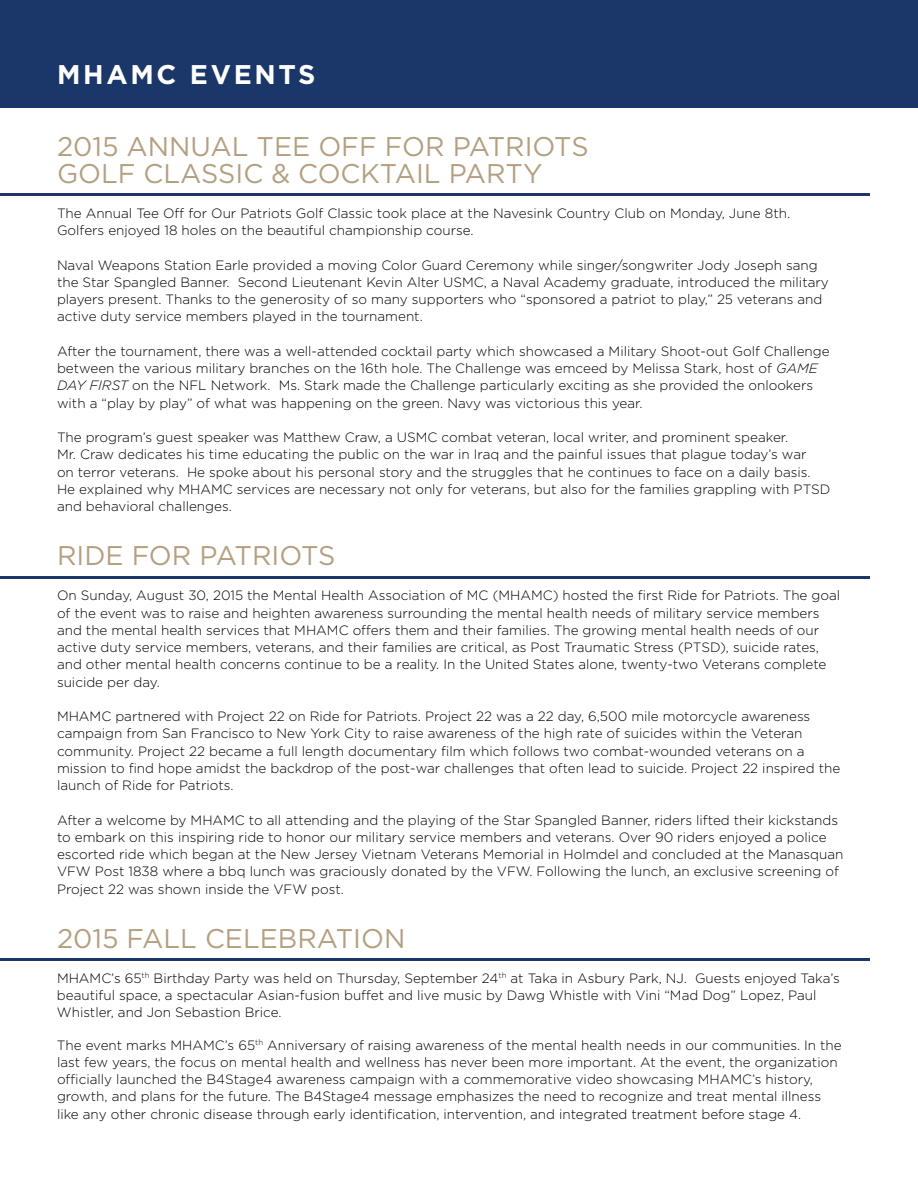
<style>
.page{position:relative;width:918px;height:1188px;background:#fff}
.page>*{position:absolute;margin:0;border:0;box-sizing:border-box;transform-origin:0 0}
.t1{font:27px/27px "Gotham";color:#b49f80}
.t2{font:700 27px "Gotham";letter-spacing:.1em;color:#fff}
.t3{font:300 13.5px/17.2px "Gotham";color:#000}
.s1{font-style:italic}
</style>
<div class="page">
<div style="left:0;top:0;width:918px;height:108px;background:#1b3668"></div>
<hr style="left:0;top:958px;width:869px;height:3px;background:#1b3668">
<hr style="left:0;top:576px;width:869px;height:3px;background:#1b3668">
<hr style="left:0;top:193px;width:869px;height:3px;background:#1b3668">
<h1 class="t2" style="left:57px;top:56px;width:260px">MHAMC EVENTS</h1>
<h1 class="t1" style="left:57px;top:132px;width:533px">2015 ANNUAL TEE OFF FOR PATRIOTS<br>GOLF CLASSIC &amp; COCKTAIL PARTY</h1>
<p class="t3" style="left:57px;top:204px;width:735px">The Annual Tee Off for Our Patriots Golf Classic took place at the Navesink Country Club on Monday, June 8th.<br>Golfers enjoyed 18 holes on the beautiful championship course.</p>
<p class="t3" style="left:57px;top:256px;width:773px">Naval Weapons Station Earle provided a moving Color Guard Ceremony while singer/songwriter Jody Joseph sang the Star Spangled Banner. Second Lieutenant Kevin Alter USMC, a Naval Academy graduate, introduced the military players present. Thanks to the generosity of so many supporters who “sponsored a patriot to play,” 25 veterans and active duty service members played in the tournament.</p>
<p class="t3" style="left:57px;top:342px;width:774px">After the tournament, there was a well-attended cocktail party which showcased a Military Shoot-out Golf Challenge between the various military branches on the 16th hole. The Challenge was emceed by Melissa Stark, host of <span class="s1">GAME DAY FIRST</span> on the NFL Network. Ms. Stark made the Challenge particularly exciting as she provided the onlookers with a “play by play” of what was happening on the green. Navy was victorious this year.</p>
<p class="t3" style="left:57px;top:428px;width:775px">The program’s guest speaker was Matthew Craw, a USMC combat veteran, local writer, and prominent speaker.<br>Mr. Craw dedicates his time educating the public on the war in Iraq and the painful issues that plague today’s war<br>on terror veterans. He spoke about his personal story and the struggles that he continues to face on a daily basis.<br>He explained why MHAMC services are necessary not only for veterans, but also for the families grappling with PTSD and behavioral challenges.</p>
<h1 class="t1" style="left:57px;top:542px;width:280px">RIDE FOR PATRIOTS</h1>
<p class="t3" style="left:57px;top:587px;width:785px">On Sunday, August 30, 2015 the Mental Health Association of MC (MHAMC) hosted the first Ride for Patriots. The goal of the event was to raise and heighten awareness surrounding the mental health needs of military service members and the mental health services that MHAMC offers them and their families. The growing mental health needs of our active duty service members, veterans, and their families are critical, as Post Traumatic Stress (PTSD), suicide rates, and other mental health concerns continue to be a reality. In the United States alone, twenty-two Veterans complete suicide per day.</p>
<p class="t3" style="left:57px;top:707px;width:785px">MHAMC partnered with Project 22 on Ride for Patriots. Project 22 was a 22 day, 6,500 mile motorcycle awareness campaign from San Francisco to New York City to raise awareness of the high rate of suicides within the Veteran community. Project 22 became a full length documentary film which follows two combat-wounded veterans on a mission to find hope amidst the backdrop of the post-war challenges that often lead to suicide. Project 22 inspired the launch of Ride for Patriots.</p>
<p class="t3" style="left:57px;top:811px;width:788px">After a welcome by MHAMC to all attending and the playing of the Star Spangled Banner, riders lifted their kickstands to embark on this inspiring ride to honor our military service members and veterans. Over 90 riders enjoyed a police escorted ride which began at the New Jersey Vietnam Veterans Memorial in Holmdel and concluded at the Manasquan VFW Post 1838 where a bbq lunch was graciously donated by the VFW. Following the lunch, an exclusive screening of Project 22 was shown inside the VFW post.</p>
<h1 class="t1" style="left:57px;top:924px;width:350px">2015 FALL CELEBRATION</h1>
<p class="t3" style="left:57px;top:969px;width:784px">MHAMC’s 65<sup>th</sup> Birthday Party was held on Thursday, September 24<sup>th</sup> at Taka in Asbury Park, NJ. Guests enjoyed Taka’s beautiful space, a spectacular Asian-fusion buffet and live music by Dawg Whistle with Vini “Mad Dog” Lopez, Paul<br>Whistler, and Jon Sebastion Brice.</p>
<p class="t3" style="left:57px;top:1036px;width:786px">The event marks MHAMC’s 65<sup>th</sup> Anniversary of raising awareness of the mental health needs in our communities. In the last few years, the focus on mental health and wellness has never been more important. At the event, the organization officially launched the B4Stage4 awareness campaign with a commemorative video showcasing MHAMC’s history, growth, and plans for the future. The B4Stage4 message emphasizes the need to recognize and treat mental illness like any other chronic disease through early identification, intervention, and integrated treatment before stage 4.</p>
</div>
